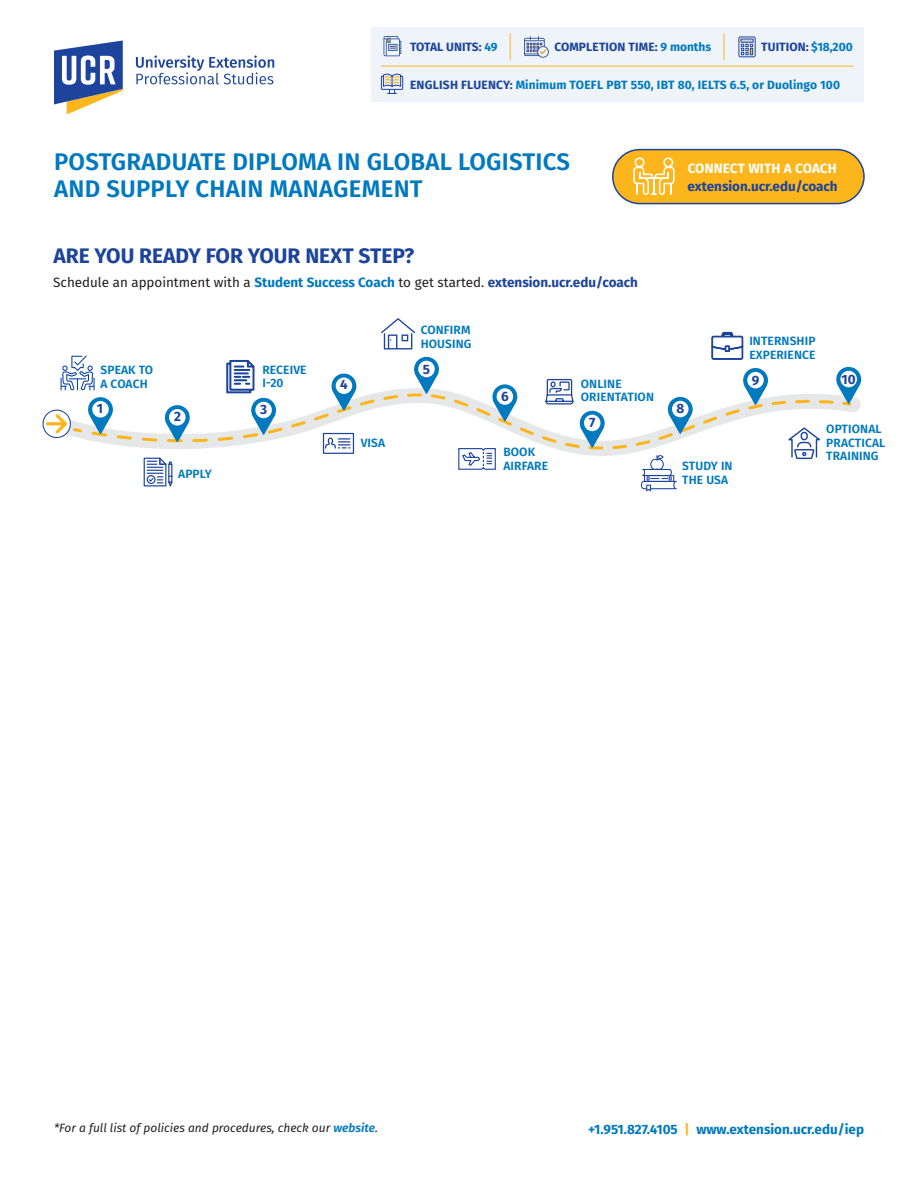
<style>
.page{position:relative;width:918px;height:1188px;background:#fff}
.page>*{position:absolute;margin:0;border:0;box-sizing:border-box;transform-origin:0 0}
.Course_Offering{font:600 24px/27px "Fira Sans";letter-spacing:.01em;color:#0079bf}
.Course_Offering-2{font:700 21px "Fira Sans";color:#1d449b}
.Course_Offering-3{font:13.5px "Fira Sans";color:#231f20}
.Course{font:700 13.5px "Fira Sans";color:#0079bf}
.Course-2{font:700 13.5px "Fira Sans";color:#1d449b}
.Course-3{font:700 13.5px "Fira Sans";letter-spacing:.01em;color:#fff}
.Course_Offering-4{font:700 13.5px "Fira Sans";color:#1d449b}
.Course_Offering-5{font:600 12px/13.5px "Fira Sans";letter-spacing:.01em;color:#0079bf}
.Course-4{font:700 12px "Fira Sans";letter-spacing:.01em;color:#0079bf}
.t1{font:italic 12px "Fira Sans";color:#231f20}
.Course-5{font:700 12px "Fira Sans";letter-spacing:.005em;color:#1d449b}
.Course-6{font:700 12px "Fira Sans";letter-spacing:-.015em;color:#1d449b}
.s1{color:#0079bf}
.s2{color:#1d449b}
.s3{font-weight:700;color:#0079bf}
.s4{font-weight:700;color:#1d449b}
.s5{font-weight:600;color:#0079bf}
.s6{color:#fcb61c}
</style>
<div class="page">
<svg style="left:138px;top:392px;width:473px;height:59px"></svg>
<svg style="left:289px;top:374px;width:117px;height:56px"></svg>
<div style="left:336px;top:377px;width:16px;height:17px;background:#fff;border-radius:50%"></div>
<svg style="left:144px;top:458px;width:28px;height:28px"></svg>
<svg style="left:381px;top:318px;width:34px;height:31px"></svg>
<div style="left:43px;top:410px;width:28px;height:28px;border:1px solid #1d449b;border-radius:50%"></div>
<div style="left:323px;top:433px;width:31px;height:21px;border:1px solid #1d449b"></div>
<svg style="left:324px;top:437px;width:26px;height:17px"></svg>
<svg style="left:46px;top:356px;width:230px;height:91px"></svg>
<svg style="left:611px;top:367px;width:250px;height:124px"></svg>
<svg style="left:413px;top:357px;width:192px;height:113px"></svg>
<svg style="left:136px;top:55px;width:138px;height:29px"></svg>
<svg style="left:54px;top:40px;width:69px;height:74px"></svg>
<div style="left:613px;top:150px;width:251px;height:54px;background:#fcb61c;border-radius:27px"></div>
<div style="left:612px;top:149px;width:253px;height:55px;border:2px solid #1d449b;border-radius:27px"></div>
<svg style="left:633px;top:157px;width:42px;height:38px"></svg>
<svg style="left:712px;top:332px;width:31px;height:28px"></svg>
<div style="left:371px;top:27px;width:493px;height:74px;background:#eef4fa"></div>
<svg style="left:384px;top:36px;width:17px;height:20px"></svg>
<svg style="left:724px;top:33px;width:1px;height:27px"></svg>
<svg style="left:510px;top:33px;width:1px;height:27px"></svg>
<hr style="left:381px;top:66px;width:473px;height:1px;background:#fcb61c">
<svg style="left:524px;top:36px;width:25px;height:22px"></svg>
<svg style="left:738px;top:36px;width:18px;height:22px"></svg>
<svg style="left:381px;top:73px;width:22px;height:21px"></svg>
<p class="Course-6" style="left:410px;top:37px;width:89px">TOTAL UNITS: <span class="s1">49</span></p>
<p class="Course-5" style="left:554px;top:37px;width:158px">COMPLETION TIME: <span class="s1">9 months</span></p>
<p class="Course-5" style="left:761px;top:37px;width:93px">TUITION: <span class="s1">$18,200</span></p>
<p class="Course-4" style="left:410px;top:75px;width:432px"><span class="s2">ENGLISH FLUENCY:</span> Minimum TOEFL PBT 550, IBT 80, IELTS 6.5, or Duolingo 100</p>
<p class="Course_Offering" style="left:54px;top:147px;width:518px">POSTGRADUATE DIPLOMA IN GLOBAL LOGISTICS<br>AND SUPPLY CHAIN MANAGEMENT</p>
<p class="Course-3" style="left:688px;top:157px;width:151px">CONNECT WITH A COACH</p>
<p class="Course-2" style="left:688px;top:175px;width:152px">extension.ucr.edu/coach</p>
<p class="Course_Offering-2" style="left:53px;top:238px;width:362px">ARE YOU READY FOR YOUR NEXT STEP?</p>
<p class="Course_Offering-3" style="left:53px;top:272px;width:586px">Schedule an appointment with a <span class="s3">Student Success Coach</span> to get started. <span class="s4">extension.ucr.edu/coach</span></p>
<p class="Course_Offering-5" style="left:101px;top:363px;width:54px">SPEAK TO<br>A COACH</p>
<p class="Course_Offering-4" style="left:97px;top:397px;width:8px">1</p>
<p class="Course_Offering-4" style="left:174px;top:405px;width:8px">2</p>
<p class="Course_Offering-5" style="left:178px;top:466px;width:35px">APPLY</p>
<p class="Course_Offering-5" style="left:262px;top:362px;width:46px">RECEIVE<br>I-20</p>
<p class="Course_Offering-4" style="left:260px;top:398px;width:9px">3</p>
<p class="Course_Offering-4" style="left:340px;top:373px;width:9px">4</p>
<p class="Course_Offering-5" style="left:361px;top:436px;width:26px">VISA</p>
<p class="Course_Offering-5" style="left:421px;top:323px;width:52px">CONFIRM<br>HOUSING</p>
<p class="Course_Offering-4" style="left:423px;top:358px;width:9px">5</p>
<p class="Course_Offering-4" style="left:501px;top:385px;width:9px">6</p>
<p class="Course_Offering-5" style="left:503px;top:445px;width:46px">BOOK<br>AIRFARE</p>
<p class="Course_Offering-5" style="left:581px;top:376px;width:75px">ONLINE<br>ORIENTATION</p>
<p class="Course_Offering-4" style="left:589px;top:411px;width:8px">7</p>
<p class="Course_Offering-4" style="left:677px;top:397px;width:9px">8</p>
<p class="Course_Offering-5" style="left:682px;top:459px;width:52px">STUDY IN<br>THE USA</p>
<p class="Course_Offering-5" style="left:749px;top:333px;width:68px">INTERNSHIP<br>EXPERIENCE</p>
<p class="Course_Offering-4" style="left:752px;top:369px;width:9px">9</p>
<p class="Course_Offering-4" style="left:841px;top:368px;width:16px">10</p>
<p class="Course_Offering-5" style="left:826px;top:422px;width:61px">OPTIONAL<br>PRACTICAL<br>TRAINING</p>
<p class="t1" style="left:54px;top:1119px;width:326px">*For a full list of policies and procedures, check our <span class="s5">website</span>.</p>
<p class="Course" style="left:588px;top:1117px;width:277px">+1.951.827.4105 <span class="s6">|</span> www.extension.ucr.edu/iep</p>
</div>
